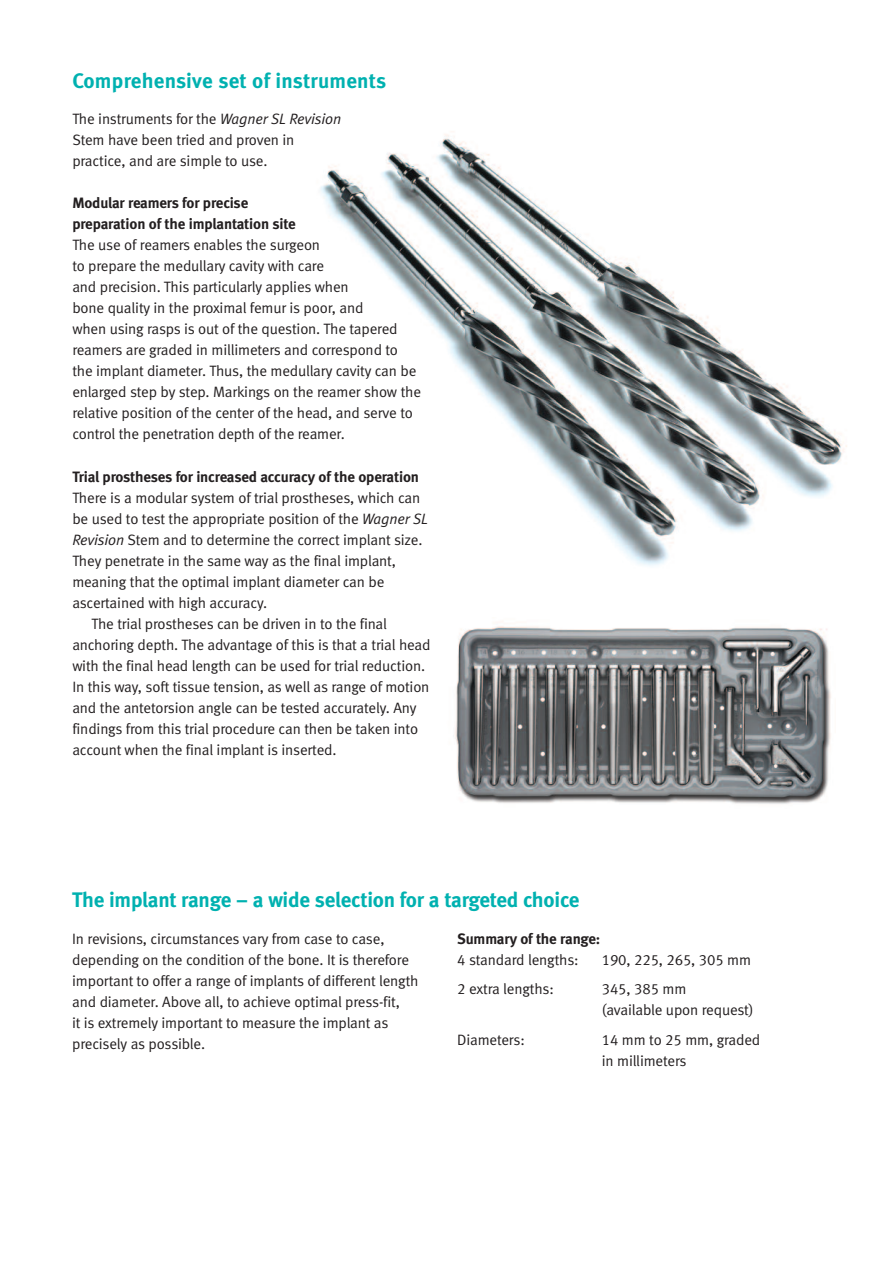
<style>
.page{position:relative;width:893px;height:1263px;background:#fff}
.page>*{position:absolute;margin:0;border:0;box-sizing:border-box;transform-origin:0 0}
.t1{font:21px "Meta Bold LF";letter-spacing:-.01em;color:#00b1b0}
.t2{font:21px "Meta Bold LF";letter-spacing:.01em;color:#00b1b0}
.t3{font:15px/21px "Meta Normal LF";letter-spacing:-.01em;color:#231f20}
.t4{font:15px/21px "Meta Normal";letter-spacing:-.01em;color:#231f20}
.t5{font:15px/21px "Meta Bold LF";letter-spacing:-.01em;color:#231f20}
.s1{font-style:italic}
</style>
<div class="page">
<img style="left:320px;top:134px;width:527px;height:432px">
<img style="left:455px;top:626px;width:376px;height:178px">
<h1 class="t2" style="left:72px;top:73px;width:315px">Comprehensive set of instruments</h1>
<p class="t3" style="left:72px;top:110px;width:270px">The instruments for the <span class="s1">Wagner SL Revision<br></span>Stem have been tried and proven in practice, and are simple to use.</p>
<p class="t5" style="left:72px;top:194px;width:225px">Modular reamers for precise preparation of the implantation site</p>
<p class="t3" style="left:72px;top:236px;width:350px">The use of reamers enables the surgeon<br>to prepare the medullary cavity with care<br>and precision. This particularly applies when<br>bone quality in the proximal femur is poor, and<br>when using rasps is out of the question. The tapered reamers are graded in millimeters and correspond to the implant diameter. Thus, the medullary cavity can be enlarged step by step. Markings on the reamer show the relative position of the center of the head, and serve to control the penetration depth of the reamer.</p>
<p class="t5" style="left:72px;top:467px;width:348px">Trial prostheses for increased accuracy of the operation</p>
<p class="t3" style="left:72px;top:488px;width:357px">There is a modular system of trial prostheses, which can be used to test the appropriate position of the <span class="s1">Wagner SL Revision</span> Stem and to determine the correct implant size.<br>They penetrate in the same way as the final implant, meaning that the optimal implant diameter can be ascertained with high accuracy.</p>
<p class="t4" style="left:72px;top:614px;width:360px;text-indent:19px">The trial prostheses can be driven in to the final anchoring depth. The advantage of this is that a trial head with the final head length can be used for trial reduction.<br>In this way, soft tissue tension, as well as range of motion and the antetorsion angle can be tested accurately. Any findings from this trial procedure can then be taken into account when the final implant is inserted.</p>
<h1 class="t1" style="left:72px;top:892px;width:509px">The implant range – a wide selection for a targeted choice</h1>
<p class="t3" style="left:72px;top:930px;width:348px">In revisions, circumstances vary from case to case, depending on the condition of the bone. It is therefore important to offer a range of implants of different length and diameter. Above all, to achieve optimal press-fit,<br>it is extremely important to measure the implant as precisely as possible.</p>
<p class="t5" style="left:457px;top:930px;width:145px">Summary of the range:</p>
<p class="t3" style="left:457px;top:951px;width:123px">4 standard lengths:</p>
<p class="t3" style="left:602px;top:951px;width:151px">190, 225, 265, 305 mm</p>
<p class="t3" style="left:457px;top:980px;width:98px">2 extra lengths:</p>
<p class="t3" style="left:602px;top:980px;width:153px">345, 385 mm<br>(available upon request)</p>
<p class="t3" style="left:457px;top:1031px;width:69px">Diameters:</p>
<p class="t3" style="left:602px;top:1031px;width:160px">14 mm to 25 mm, graded in millimeters</p>
</div>
